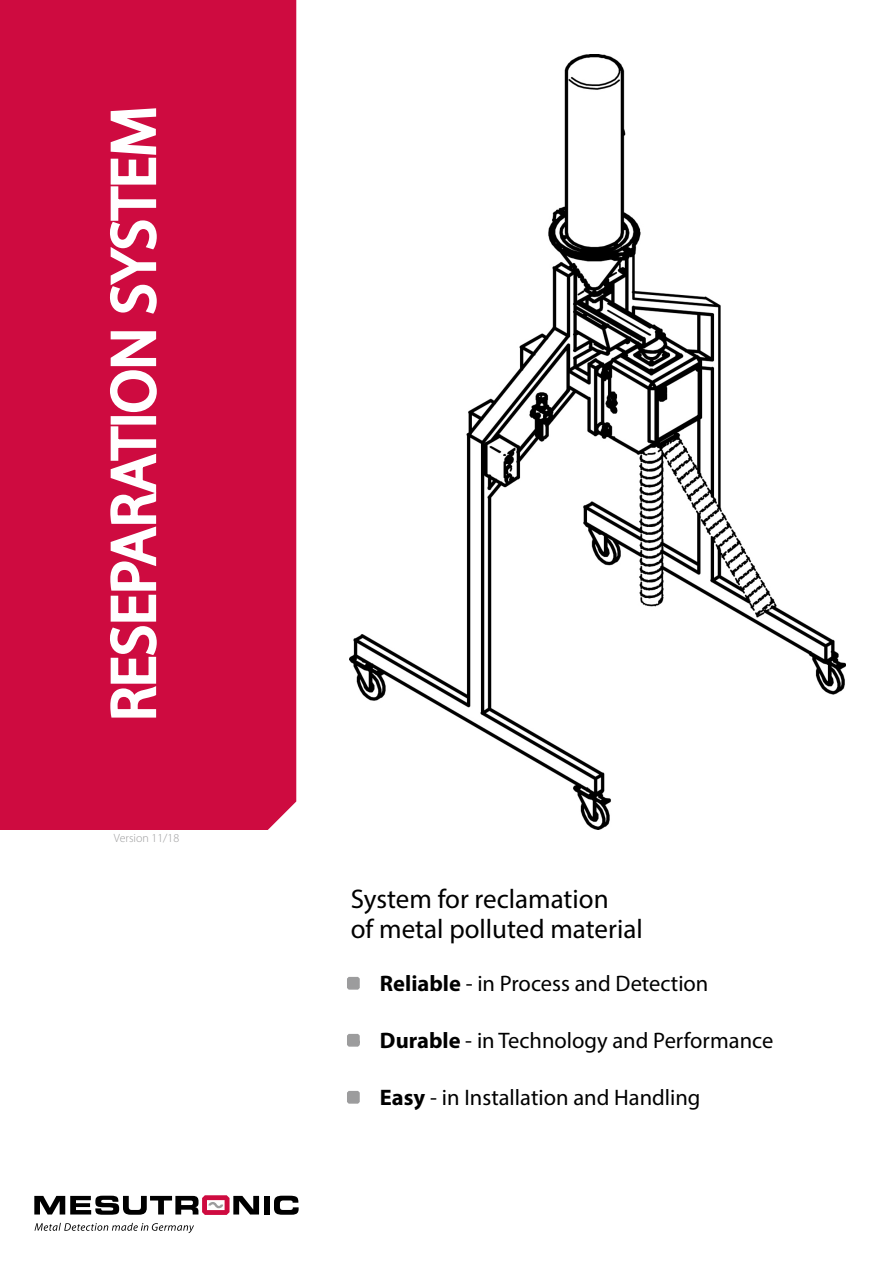
<style>
.page{position:relative;width:893px;height:1263px;background:#fff}
.page>*{position:absolute;margin:0;border:0;box-sizing:border-box;transform-origin:0 0}
.t1{font:63px "Myriad Pro";color:#fff}
.t2{font:27px/29.7px "Myriad Pro";color:#000}
.t3{font:22.5px "Myriad Pro";color:#000}
.t4{font:300 12px "Myriad Pro";color:#9c9c9d}
.s1{font-weight:700}
</style>
<div class="page">
<div style="left:0;top:0;width:297px;height:830px;background:#ce0b40"></div>
<img style="left:349px;top:54px;width:496px;height:776px">
<div style="left:264px;top:1196px;width:6px;height:18px;background:#000"></div>
<svg style="left:274px;top:1196px;width:25px;height:19px"></svg>
<svg style="left:34px;top:1195px;width:225px;height:20px"></svg>
<svg style="left:35px;top:1223px;width:159px;height:10px"></svg>
<svg style="left:347px;top:976px;width:13px;height:14px"></svg>
<svg style="left:347px;top:1033px;width:13px;height:14px"></svg>
<svg style="left:347px;top:1091px;width:13px;height:13px"></svg>
<svg style="left:108px;top:425px;width:50px;height:294px"></svg>
<div style="left:111px;top:416px;width:45px;height:9px;border:3px solid #fff"></div>
<svg style="left:108px;top:330px;width:51px;height:84px"></svg>
<svg style="left:108px;top:107px;width:50px;height:209px"></svg>
<h1 class="t1" style="left:95px;top:721px;width:616px;rotate:-90deg">RESEPARATION SYSTEM</h1>
<p class="t4" style="left:114px;top:831px;width:67px">Version 11/18</p>
<p class="t2" style="left:351px;top:884px;width:293px">System for reclamation<br>of metal polluted material</p>
<p class="t3" style="left:353px;top:969px;width:357px">• <span class="s1">Reliable</span> - in Process and Detection</p>
<p class="t3" style="left:353px;top:1026px;width:422px"><span class="s1">• Durable</span> - in Technology and Performance</p>
<p class="t3" style="left:353px;top:1083px;width:349px">• <span class="s1">Easy</span> - in Installation and Handling</p>
</div>
